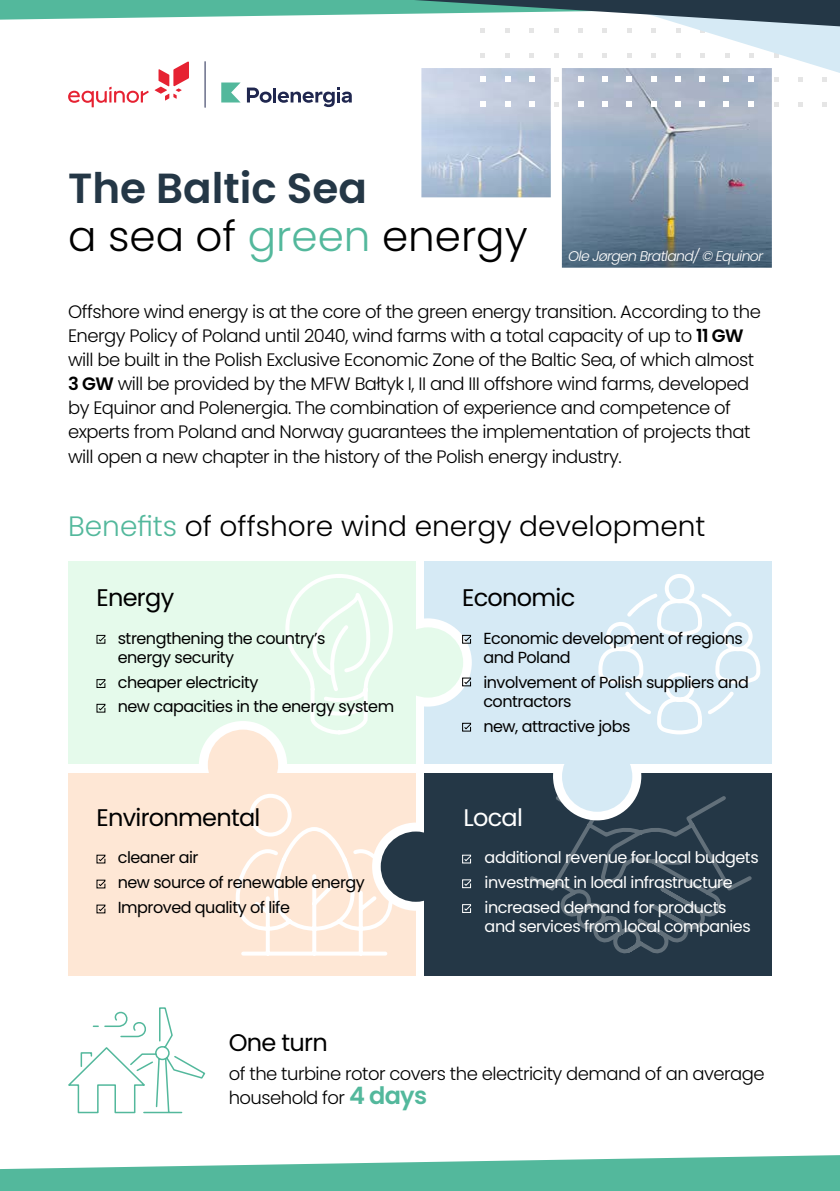
<style>
.page{position:relative;width:840px;height:1191px;background:#fff}
.page>*{position:absolute;margin:0;border:0;box-sizing:border-box;transform-origin:0 0}
.t1{font:600 42px/47.8px "Poppins";color:#243746}
.t2{font:300 28px "Poppins";color:#000}
.t3{font:24px "Poppins";letter-spacing:-.03em;color:#000}
.t4{font:24px "Poppins";letter-spacing:-.03em;color:#fff}
.t5{font:300 18px/24px "Poppins";letter-spacing:-.03em;color:#000}
.t6{font:16px/19.2px "Poppins";letter-spacing:-.03em;color:#000}
.t7{font:16px/24.8px "Poppins";letter-spacing:-.03em;color:#fff}
.t8{font:italic 300 14px "Poppins";letter-spacing:-.05em;color:#fff}
.s1{font-weight:300;color:#000}
.s2{font-weight:300;color:#53b89c}
.s3{font-weight:600}
.s4{color:#53b89c}
.s5{font-weight:600;font-size:24px;color:#53b89c}
</style>
<div class="page">
<hr style="left:204px;top:62px;width:1px;height:45px;background:#20274f">
<svg style="left:221px;top:82px;width:19px;height:20px"></svg>
<svg style="left:247px;top:88px;width:24px;height:15px"></svg>
<hr style="left:273px;top:88px;width:3px;height:14px;background:#20274f">
<svg style="left:278px;top:88px;width:65px;height:19px"></svg>
<svg style="left:68px;top:61px;width:121px;height:46px"></svg>
<svg style="left:68px;top:1007px;width:138px;height:107px"></svg>
<div style="left:424px;top:561px;width:347px;height:203px;background:#d6eaf5"></div>
<svg style="left:598px;top:574px;width:163px;height:161px"></svg>
<div style="left:68px;top:561px;width:347px;height:203px;background:#e5faeb"></div>
<div style="left:68px;top:773px;width:347px;height:203px;background:#fee7d5"></div>
<div style="left:424px;top:773px;width:347px;height:203px;background:#243746"></div>
<div style="left:392px;top:627px;width:71px;height:70px;background:#e5faeb;border-radius:50%"></div>
<svg style="left:530px;top:769px;width:222px;height:185px"></svg>
<div style="left:561px;top:741px;width:71px;height:70px;background:#d6eaf5;border-radius:50%"></div>
<svg style="left:199px;top:574px;width:194px;height:198px"></svg>
<div style="left:208px;top:729px;width:70px;height:71px;background:#fee7d5;border-radius:50%"></div>
<svg style="left:235px;top:792px;width:188px;height:165px"></svg>
<div style="left:380px;top:831px;width:71px;height:70px;background:#243746;border-radius:50%"></div>
<img style="left:343px;top:91px;width:428px;height:177px">
<svg style="left:96px;top:634px;width:10px;height:10px"></svg>
<svg style="left:96px;top:854px;width:10px;height:10px"></svg>
<svg style="left:96px;top:879px;width:10px;height:10px"></svg>
<svg style="left:96px;top:904px;width:10px;height:10px"></svg>
<svg style="left:420px;top:618px;width:51px;height:88px"></svg>
<svg style="left:462px;top:854px;width:9px;height:10px"></svg>
<svg style="left:462px;top:879px;width:9px;height:9px"></svg>
<svg style="left:462px;top:904px;width:9px;height:9px"></svg>
<svg style="left:96px;top:679px;width:10px;height:9px"></svg>
<svg style="left:96px;top:703px;width:10px;height:10px"></svg>
<svg style="left:462px;top:722px;width:9px;height:10px"></svg>
<div style="left:332px;top:120px;width:83px;height:85px;background:#fff"></div>
<svg style="left:380px;top:33px;width:459px;height:124px"></svg>
<svg style="left:0;top:0;width:839px;height:33px"></svg>
<svg style="left:0;top:1155px;width:839px;height:36px"></svg>
<h1 class="t1" style="left:68px;top:165px;width:461px">The Baltic Sea<br><span class="s1">a sea of</span> <span class="s2">green</span> <span class="s1">energy</span></h1>
<p class="t8" style="left:568px;top:247px;width:196px">Ole Jørgen Bratland/ ©️ Equinor</p>
<p class="t5" style="left:68px;top:300px;width:694px">Offshore wind energy is at the core of the green energy transition. According to the Energy Policy of Poland until 2040, wind farms with a total capacity of up to <span class="s3">11 GW </span>will be built in the Polish Exclusive Economic Zone of the Baltic Sea, of which almost <span class="s3">3 GW</span> will be provided by the MFW Bałtyk I, II and III offshore wind farms, developed by Equinor and Polenergia. The combination of experience and competence of experts from Poland and Norway guarantees the implementation of projects that will open a new chapter in the history of the Polish energy industry.</p>
<h2 class="t2" style="left:68px;top:510px;width:638px"><span class="s4">Benefits</span> of offshore wind energy development</h2>
<h3 class="t3" style="left:96px;top:584px;width:79px">Energy</h3>
<p class="t6" style="left:118px;top:628px;width:209px">strengthening the country’s energy security</p>
<p class="t6" style="left:118px;top:669px;width:278px;line-height:24.8px">cheaper electricity<br>new capacities in the energy system</p>
<h3 class="t3" style="left:96px;top:803px;width:165px">Environmental</h3>
<p class="t6" style="left:118px;top:845px;width:248px;line-height:24.8px">cleaner air<br>new source of renewable energy<br>Improved quality of life</p>
<h3 class="t3" style="left:462px;top:584px;width:115px">Economic</h3>
<p class="t6" style="left:483px;top:628px;width:261px">Economic development of regions and Poland</p>
<p class="t6" style="left:483px;top:672px;width:267px">involvement of Polish suppliers and contractors</p>
<p class="t6" style="left:483px;top:716px;width:148px">new, attractive jobs</p>
<h3 class="t4" style="left:463px;top:803px;width:61px">Local</h3>
<p class="t7" style="left:484px;top:845px;width:275px">additional revenue for local budgets investment in local infrastructure increased demand for products</p>
<p class="t7" style="left:484px;top:914px;width:267px">and services from local companies</p>
<h3 class="t3" style="left:228px;top:1028px;width:100px">One turn</h3>
<p class="t5" style="left:228px;top:1062px;width:537px">of the turbine rotor covers the electricity demand of an average household for <span class="s5">4 days</span></p>
</div>
